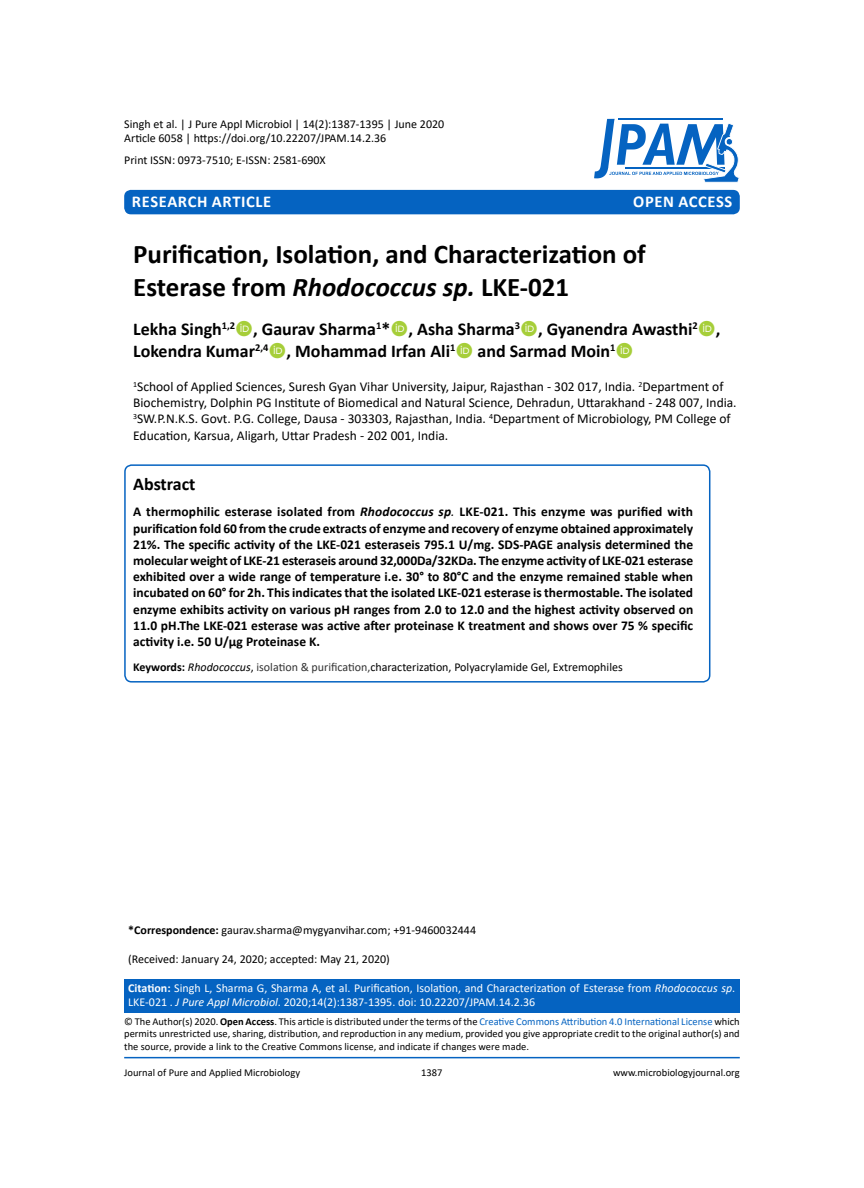
<style>
.page{position:relative;width:864px;height:1188px;background:#fff}
.page>*{position:absolute;margin:0;border:0;box-sizing:border-box;transform-origin:0 0}
.t1{font:700 27px/32.4px "Calibri";color:#000}
.t2{font:700 18px/21.6px "Calibri";color:#000}
.t3{font:700 16.5px "Calibri";letter-spacing:.04em;color:#fff}
.t4{font:700 13.5px/16.2px "Calibri";color:#000;text-align:justify}
.t5{font:13.5px/16.2px "Calibri";color:#000}
.t6{font:12px/14.4px "Calibri";color:#000}
.t7{font:12px/14.4px "Calibri";color:#fff}
.t8{font:10.5px/12.6px "Calibri";color:#000;text-align:justify}
.s1{font-style:italic}
.s2{font-weight:400;font-style:italic}
.s3{font-weight:700}
.s4{color:#333}
.s5{color:#0563c1}
</style>
<div class="page">
<div style="left:124px;top:979px;width:616px;height:33px;background:#0563c1"></div>
<hr style="left:124px;top:1057px;width:616px;height:1px;background:#0563c1">
<div style="left:124px;top:190px;width:616px;height:24px;background:#0563c1;border-radius:7px"></div>
<svg style="left:594px;top:119px;width:145px;height:64px"></svg>
<div style="left:124px;top:464px;width:586px;height:219px;border:2px solid #0563c1;border-radius:7px"></div>
<p class="t6" style="left:124px;top:116px;width:322px">Singh et al. | J Pure Appl Microbiol | 14(2):1387-1395 | June 2020<br>Article 6058 | https://doi.org/10.22207/JPAM.14.2.36</p>
<p class="t6" style="left:124px;top:152px;width:203px">Print ISSN: 0973-7510; E-ISSN: 2581-690X</p>
<p class="t3" style="left:132px;top:189px;width:141px">Research Article</p>
<p class="t3" style="left:633px;top:189px;width:84px">OPEN ACCESS</p>
<h1 class="t1" style="left:133px;top:238px;width:514px">Purification, Isolation, and Characterization of<br>Esterase from <span class="s1">Rhodococcus sp.</span> LKE-021</h1>
<h2 class="t2" style="left:133px;top:318px;width:589px">Lekha Singh<sup>1,2</sup> , Gaurav Sharma<sup>1</sup>* , Asha Sharma<sup>3</sup> , Gyanendra Awasthi<sup>2</sup> ,<br>Lokendra Kumar<sup>2,4</sup> , Mohammad Irfan Ali<sup>1</sup> and Sarmad Moin<sup>1</sup></h2>
<p class="t5" style="left:133px;top:378px;width:605px"><sup>1</sup>School of Applied Sciences, Suresh Gyan Vihar University, Jaipur, Rajasthan - 302 017, India. <sup>2</sup>Department of Biochemistry, Dolphin PG Institute of Biomedical and Natural Science, Dehradun, Uttarakhand - 248 007, India.<br><sup>3</sup>SW.P.N.K.S. Govt. P.G. College, Dausa - 303303, Rajasthan, India. <sup>4</sup>Department of Microbiology, PM College of Education, Karsua, Aligarh, Uttar Pradesh - 202 001, India.</p>
<h2 class="t2" style="left:133px;top:473px;width:64px">Abstract</h2>
<p class="t4" style="left:133px;top:504px;width:562px">A thermophilic esterase isolated from <span class="s1">Rhodococcus sp</span><span class="s2">.</span> LKE-021. This enzyme was purified with purification fold 60 from the crude extracts of enzyme and recovery of enzyme obtained approximately 21%. The specific activity of the LKE-021 esteraseis 795.1 U/mg. SDS-PAGE analysis determined the molecular weight of LKE-21 esteraseis around 32,000Da/32KDa. The enzyme activity of LKE-021 esterase exhibited over a wide range of temperature i.e. 30° to 80°C and the enzyme remained stable when incubated on 60° for 2h. This indicates that the isolated LKE-021 esterase is thermostable. The isolated enzyme exhibits activity on various pH ranges from 2.0 to 12.0 and the highest activity observed on 11.0 pH.The LKE-021 esterase was active after proteinase K treatment and shows over 75 % specific activity i.e. 50 U/µg Proteinase K.</p>
<p class="t6" style="left:133px;top:659px;width:491px"><span class="s3">Keywords:</span> <span class="s1">Rhodococcus</span>, <span class="s4">isolation &amp; purification,</span>characterization, Polyacrylamide Gel, Extremophiles</p>
<p class="t6" style="left:128px;top:923px;width:349px"><span class="s3">*Correspondence:</span> gaurav.sharma@mygyanvihar.com; +91-9460032444</p>
<p class="t6" style="left:128px;top:952px;width:263px">(Received: January 24, 2020; accepted: May 21, 2020)</p>
<p class="t7" style="left:128px;top:980px;width:609px"><span class="s3">Citation:</span> Singh L, Sharma G, Sharma A, et al. Purification, Isolation, and Characterization of Esterase from <span class="s1">Rhodococcus sp</span>.<br>LKE-021 . <span class="s1">J Pure Appl Microbiol</span>. 2020;14(2):1387-1395. doi: 10.22207/JPAM.14.2.36</p>
<p class="t8" style="left:124px;top:1015px;width:617px">© The Author(s) 2020. <span class="s3">Open Access</span>. This article is distributed under the terms of the <span class="s5">Creative Commons Attribution 4.0 International License</span> which permits unrestricted use, sharing, distribution, and reproduction in any medium, provided you give appropriate credit to the original author(s) and the source, provide a link to the Creative Commons license, and indicate if changes were made.</p>
<p class="t8" style="left:124px;top:1066px;width:177px">Journal of Pure and Applied Microbiology</p>
<p class="t8" style="left:421px;top:1066px;width:23px">1387</p>
<p class="t8" style="left:613px;top:1066px;width:128px">www.microbiologyjournal.org</p>
</div>
